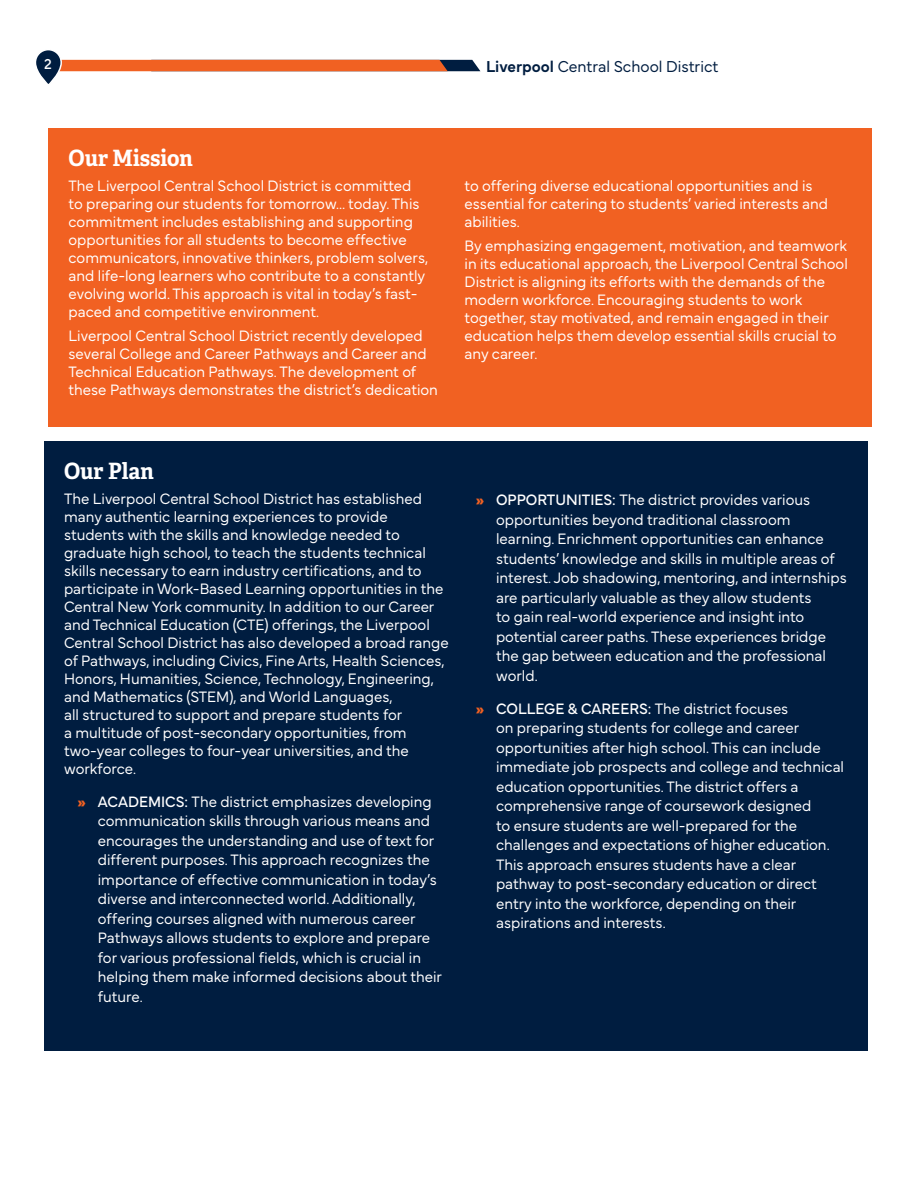
<style>
.page{position:relative;width:918px;height:1188px;background:#fff}
.page>*{position:absolute;margin:0;border:0;box-sizing:border-box;transform-origin:0 0}
.Header_1{font:700 22.5px "Adelle";color:#fff;scale:.95 1}
.t1{font:300 16.5px "Mundial";color:#001d40;scale:.95 1}
.intro{font:300 15.75px/18px "Mundial";color:#fff;scale:.95 1}
.Intro__bulleted{font:300 15.75px/19.5px "Mundial";color:#fff;scale:.95 1}
.t2{font:15px "Mundial";color:#fff;scale:.95 1}
.s1{font-weight:600}
.s2{font-weight:900;font-size:15px;color:#f16122}
.s3{font-weight:400}
</style>
<div class="page">
<svg style="left:62px;top:60px;width:418px;height:11px;background:#de5d26"></svg>
<svg style="left:35px;top:50px;width:26px;height:35px"></svg>
<div style="left:35px;top:49px;width:27px;height:37px;border:2px solid #fff;border-radius:13px"></div>
<div style="left:48px;top:129px;width:824px;height:298px;background:#f16122"></div>
<div style="left:44px;top:442px;width:823px;height:609px;background:#001d40"></div>
<p class="t2" style="left:44px;top:53px;width:10px">2</p>
<p class="t1" style="left:486px;top:54px;width:246px"><span class="s1">Liverpool</span> Central School District</p>
<h1 class="Header_1" style="left:69px;top:143px;width:132px">Our Mission</h1>
<p class="intro" style="left:69px;top:175px;width:380px">The Liverpool Central School District is committed to preparing our students for tomorrow… today. This commitment includes establishing and supporting opportunities for all students to become effective communicators, innovative thinkers, problem solvers, and life-long learners who contribute to a constantly evolving world. This approach is vital in today’s fast&shy;paced and competitive environment.</p>
<p class="intro" style="left:69px;top:325px;width:390px">Liverpool Central School District recently developed several College and Career Pathways and Career and Technical Education Pathways. The development of these Pathways demonstrates the district’s dedication</p>
<p class="intro" style="left:465px;top:175px;width:384px">to offering diverse educational opportunities and is essential for catering to students’ varied interests and abilities.</p>
<p class="intro" style="left:465px;top:235px;width:405px">By emphasizing engagement, motivation, and teamwork in its educational approach, the Liverpool Central School District is aligning its efforts with the demands of the modern workforce. Encouraging students to work together, stay motivated, and remain engaged in their education helps them develop essential skills crucial to any career.</p>
<h1 class="Header_1" style="left:64px;top:457px;width:96px">Our Plan</h1>
<p class="intro" style="left:64px;top:488px;width:406px">The Liverpool Central School District has established many authentic learning experiences to provide students with the skills and knowledge needed to graduate high school, to teach the students technical skills necessary to earn industry certifications, and to participate in Work-Based Learning opportunities in the Central New York community. In addition to our Career and Technical Education (CTE) offerings, the Liverpool Central School District has also developed a broad range of Pathways, including Civics, Fine Arts, Health Sciences, Honors, Humanities, Science, Technology, Engineering, and Mathematics (STEM), and World Languages,<br>all structured to support and prepare students for<br>a multitude of post-secondary opportunities, from two-year colleges to four-year universities, and the workforce.</p>
<p class="Intro__bulleted" style="left:98px;top:790px;width:364px;text-indent:-20px"><span class="s2">»</span> <span class="s3">ACADEMICS:</span> The district emphasizes developing communication skills through various means and encourages the understanding and use of text for different purposes. This approach recognizes the importance of effective communication in today’s diverse and interconnected world. Additionally, offering courses aligned with numerous career Pathways allows students to explore and prepare for various professional fields, which is crucial in helping them make informed decisions about their future.</p>
<p class="Intro__bulleted" style="left:496px;top:489px;width:371px;text-indent:-20px"><span class="s2">»</span> <span class="s3">OPPORTUNITIES:</span> The district provides various opportunities beyond traditional classroom learning. Enrichment opportunities can enhance students’ knowledge and skills in multiple areas of interest. Job shadowing, mentoring, and internships are particularly valuable as they allow students<br>to gain real-world experience and insight into potential career paths. These experiences bridge the gap between education and the professional world.</p>
<p class="Intro__bulleted" style="left:496px;top:697px;width:368px;text-indent:-20px"><span class="s2">»</span> <span class="s3">COLLEGE &amp; CAREERS:</span> The district focuses<br>on preparing students for college and career opportunities after high school. This can include immediate job prospects and college and technical education opportunities. The district offers a comprehensive range of coursework designed<br>to ensure students are well-prepared for the challenges and expectations of higher education.<br>This approach ensures students have a clear pathway to post-secondary education or direct entry into the workforce, depending on their aspirations and interests.</p>
</div>
